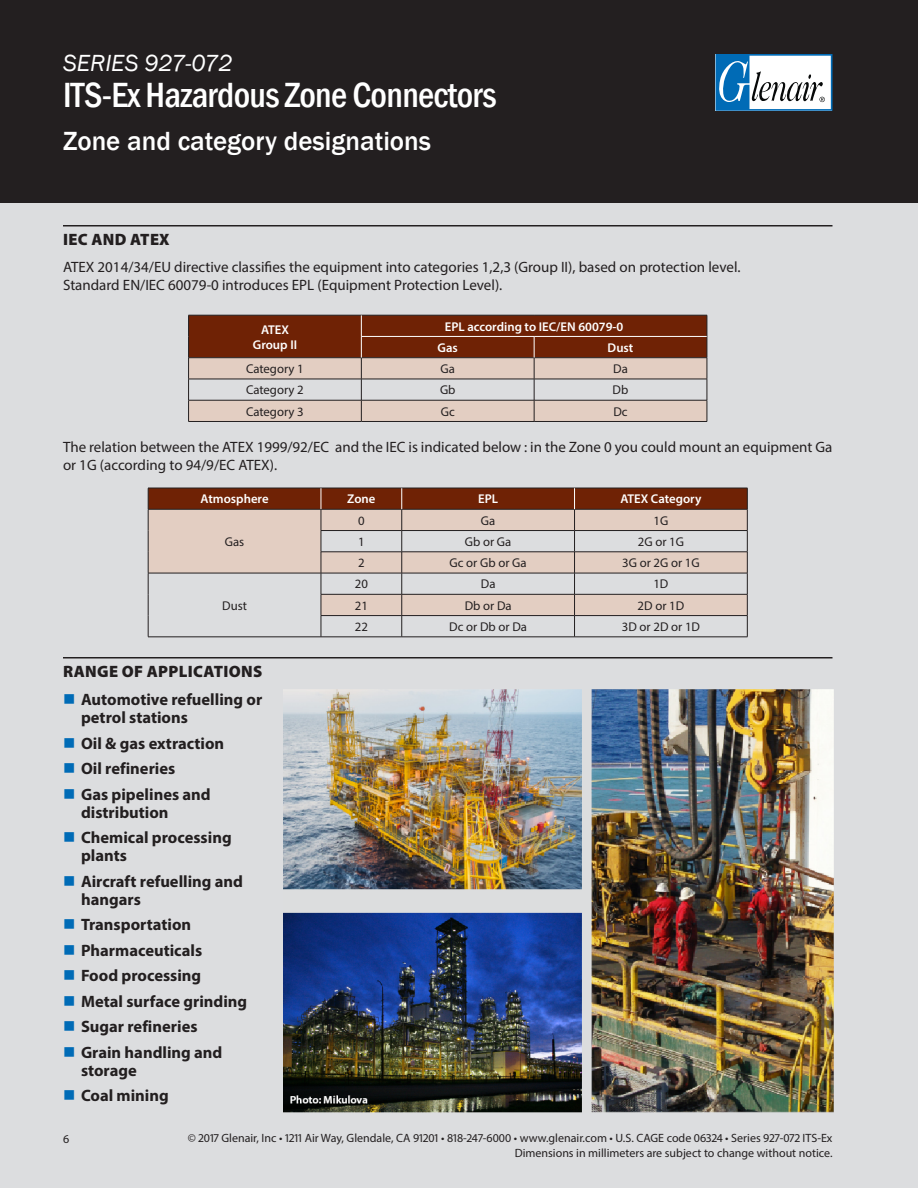
<style>
.page{position:relative;width:918px;height:1188px;background:#dcdddf}
.page>*{position:absolute;margin:0;border:0;box-sizing:border-box;transform-origin:0 0}
.t1{font:500 condensed 36px "Franklin Gothic";letter-spacing:-.02em;color:#fff}
.t2{font:500 27px "Franklin Gothic";color:#fff}
.t3{font:italic 24px "Franklin Gothic";color:#fff}
.t4{font:700 16.5px/25.5px "Myriad Pro";color:#231f20}
.t5{font:900 16.5px "Myriad Pro";letter-spacing:.02em;color:#231f20}
.t6{font:15px/18px "Myriad Pro";color:#231f20}
.t7{font:12.75px "Myriad Pro";color:#231f20}
.t8{font:600 12.75px/15px "Myriad Pro";color:#fff;text-align:center}
.t9{font:12px/15px "Myriad Pro";color:#231f20;text-align:right}
</style>
<div class="page">
<div style="left:0;top:0;width:918px;height:202px;background:#231f20"></div>
<svg style="left:716px;top:54px;width:116px;height:57px;background:#a1c0d6"></svg>
<hr style="left:188px;top:421px;width:173px;height:1px;background:#231f20">
<hr style="left:361px;top:421px;width:173px;height:1px;background:#231f20">
<hr style="left:534px;top:421px;width:173px;height:1px;background:#231f20">
<svg style="left:188px;top:315px;width:520px;height:106px"></svg>
<hr style="left:148px;top:637px;width:173px;height:1px;background:#231f20">
<hr style="left:321px;top:637px;width:81px;height:1px;background:#231f20">
<hr style="left:402px;top:637px;width:173px;height:1px;background:#231f20">
<hr style="left:575px;top:637px;width:173px;height:1px;background:#231f20">
<svg style="left:148px;top:488px;width:600px;height:149px"></svg>
<hr style="left:63px;top:225px;width:769px;height:1px;background:#231f20">
<hr style="left:63px;top:657px;width:769px;height:1px;background:#231f20">
<img style="left:284px;top:689px;width:550px;height:424px">
<h3 class="t3" style="left:63px;top:48px;width:171px">SERIES 927-072</h3>
<h1 class="t1" style="left:63px;top:71px;width:435px">ITS-Ex Hazardous Zone Connectors</h1>
<h2 class="t2" style="left:63px;top:125px;width:370px">Zone and category designations</h2>
<p class="t5" style="left:63px;top:230px;width:108px">IEC AND ATEX</p>
<p class="t6" style="left:63px;top:258px;width:679px">ATEX 2014/34/EU directive classifies the equipment into categories 1,2,3 (Group II), based on protection level.<br>Standard EN/IEC 60079-0 introduces EPL (Equipment Protection Level).</p>
<p class="t8" style="left:253px;top:322px;width:46px">ATEX<br>Group II</p>
<p class="t8" style="left:438px;top:315px;width:187px;line-height:21.3px;text-align:left;text-indent:7px">EPL according to IEC/EN 60079-0<br>Gas</p>
<p class="t8" style="left:608px;top:340px;width:27px">Dust</p>
<p class="t7" style="left:246px;top:361px;width:59px">Category 1</p>
<p class="t7" style="left:441px;top:361px;width:16px">Ga</p>
<p class="t7" style="left:613px;top:361px;width:16px">Da</p>
<p class="t7" style="left:246px;top:382px;width:59px">Category 2</p>
<p class="t7" style="left:440px;top:382px;width:17px">Gb</p>
<p class="t7" style="left:613px;top:382px;width:17px">Db</p>
<p class="t7" style="left:246px;top:403px;width:59px">Category 3</p>
<p class="t7" style="left:441px;top:403px;width:16px">Gc</p>
<p class="t7" style="left:613px;top:403px;width:16px">Dc</p>
<p class="t6" style="left:63px;top:438px;width:771px">The relation between the ATEX 1999/92/EC and the IEC is indicated below : in the Zone 0 you could mount an equipment Ga or 1G (according to 94/9/EC ATEX).</p>
<p class="t8" style="left:201px;top:491px;width:70px">Atmosphere</p>
<p class="t8" style="left:347px;top:491px;width:30px">Zone</p>
<p class="t8" style="left:478px;top:491px;width:21px">EPL</p>
<p class="t8" style="left:620px;top:491px;width:83px">ATEX Category</p>
<p class="t7" style="left:225px;top:534px;width:21px">Gas</p>
<p class="t7" style="left:358px;top:513px;width:8px">0</p>
<p class="t7" style="left:481px;top:513px;width:16px">Ga</p>
<p class="t7" style="left:654px;top:513px;width:16px">1G</p>
<p class="t7" style="left:358px;top:534px;width:8px">1</p>
<p class="t7" style="left:465px;top:534px;width:48px">Gb or Ga</p>
<p class="t7" style="left:638px;top:534px;width:48px">2G or 1G</p>
<p class="t7" style="left:358px;top:555px;width:8px">2</p>
<p class="t7" style="left:450px;top:555px;width:79px">Gc or Gb or Ga</p>
<p class="t7" style="left:622px;top:555px;width:79px">3G or 2G or 1G</p>
<p class="t7" style="left:222px;top:598px;width:26px">Dust</p>
<p class="t5" style="left:63px;top:662px;width:201px">RANGE OF APPLICATIONS</p>
<p class="t4" style="left:81px;top:690px;width:183px;line-height:18px">Automotive refuelling or petrol stations</p>
<p class="t4" style="left:81px;top:730px;width:145px">Oil &amp; gas extraction<br>Oil refineries<br>Gas pipelines and</p>
<p class="t4" style="left:81px;top:799px;width:152px">distribution<br>Chemical processing</p>
<p class="t4" style="left:81px;top:843px;width:164px">plants<br>Aircraft refuelling and</p>
<p class="t4" style="left:81px;top:886px;width:168px">hangars<br>Transportation<br>Pharmaceuticals<br>Food processing<br>Metal surface grinding<br>Sugar refineries<br>Grain handling and</p>
<p class="t4" style="left:81px;top:1057px;width:89px">storage<br>Coal mining</p>
<p class="t7" style="left:355px;top:576px;width:15px">20</p>
<p class="t7" style="left:481px;top:576px;width:16px">Da</p>
<p class="t7" style="left:653px;top:576px;width:17px">1D</p>
<p class="t7" style="left:355px;top:598px;width:15px">21</p>
<p class="t7" style="left:465px;top:598px;width:48px">Db or Da</p>
<p class="t7" style="left:638px;top:598px;width:48px">2D or 1D</p>
<p class="t7" style="left:355px;top:619px;width:15px">22</p>
<p class="t7" style="left:449px;top:619px;width:79px">Dc or Db or Da</p>
<p class="t7" style="left:622px;top:619px;width:80px">3D or 2D or 1D</p>
<p class="t9" style="left:63px;top:1131px;width:8px">6</p>
<p class="t9" style="left:188px;top:1131px;width:646px">© 2017 Glenair, Inc • 1211 Air Way, Glendale, CA 91201 • 818-247-6000 • www.glenair.com • U.S. CAGE code 06324 • Series 927-072 ITS-Ex<br>Dimensions in millimeters are subject to change without notice.</p>
</div>
